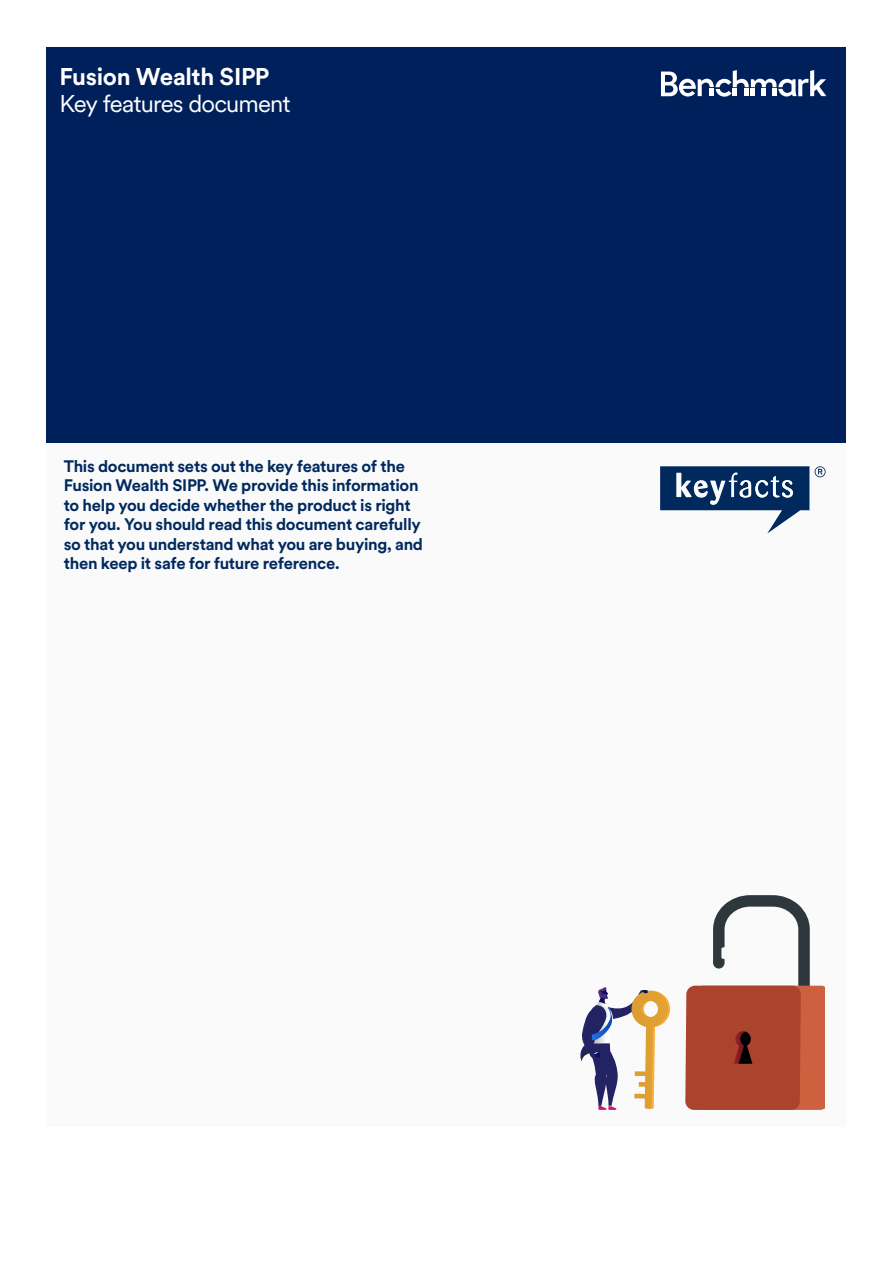
<style>
.page{position:relative;width:893px;height:1263px;background:#fff}
.page>*{position:absolute;margin:0;border:0;box-sizing:border-box;transform-origin:0 0}
.t1{font:24px "Schroders Circular";letter-spacing:-.04em;color:#fff}
.t2{font:700 24px "Schroders Circular";letter-spacing:-.015em;color:#fff}
.t3{font:700 16.5px/19.5px "Schroders Circular";letter-spacing:-.02em;color:#00295e}
</style>
<div class="page">
<div style="left:47px;top:113px;width:799px;height:1014px;background:#fafafb"></div>
<div style="left:46px;top:47px;width:800px;height:395px;background:#00205c"></div>
<svg style="left:661px;top:70px;width:165px;height:27px"></svg>
<svg style="left:685px;top:895px;width:139px;height:215px"></svg>
<svg style="left:580px;top:987px;width:90px;height:123px"></svg>
<svg style="left:660px;top:466px;width:149px;height:67px"></svg>
<svg style="left:815px;top:466px;width:11px;height:11px"></svg>
<h1 class="t2" style="left:60px;top:60px;width:211px">Fusion Wealth SIPP</h1>
<h1 class="t1" style="left:60px;top:87px;width:233px">Key features document</h1>
<p class="t3" style="left:64px;top:455px;width:361px">This document sets out the key features of the Fusion Wealth SIPP. We provide this information to help you decide whether the product is right for you. You should read this document carefully so that you understand what you are buying, and then keep it safe for future reference.</p>
</div>
